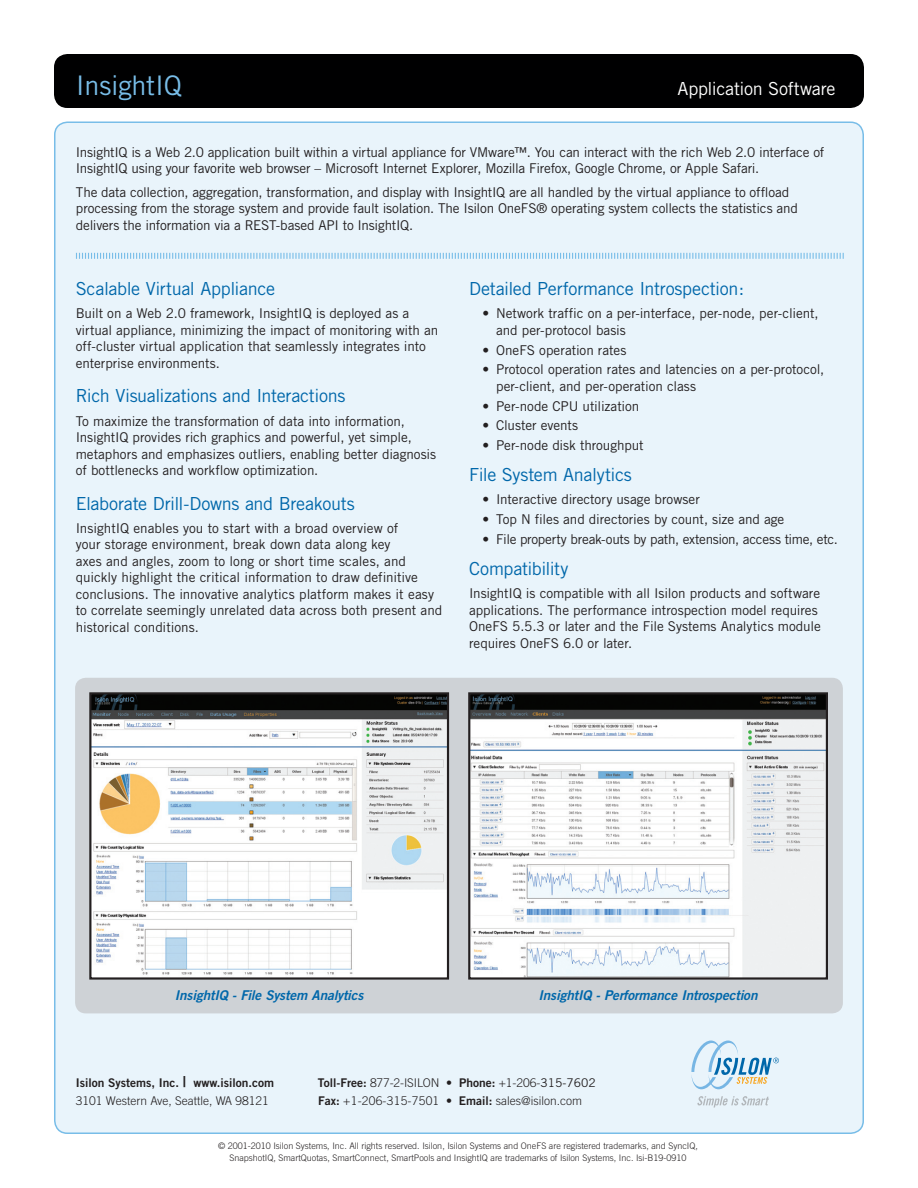
<style>
.page{position:relative;width:918px;height:1188px;background:#fff}
.page>*{position:absolute;margin:0;border:0;box-sizing:border-box;transform-origin:0 0}
.t1{font:27px "Trade Gothic";letter-spacing:-.01em;color:#78bde8}
.t2{font:18px "Trade Gothic";letter-spacing:-.02em;color:#0067aa}
.t3{font:18px "Trade Gothic";letter-spacing:-.015em;color:#fff}
.t4{font:13.5px/16.5px "Trade Gothic";letter-spacing:-.005em;color:#231f20}
.t5{font:italic 13.5px "Trade Gothic Bold Two";letter-spacing:-.01em;color:#0067aa}
.t6{font:300 12px/18px "Trade Gothic";color:#231f20}
.t7{font:12px "Trade Gothic Bold Two";color:#231f20}
.t8{font:300 9px/12px "Trade Gothic";color:#231f20;text-align:center}
.s1{font-size:15px}
.s2{font-family:"Trade Gothic Bold Two";font-weight:400}
.s3{font-weight:400}
</style>
<div class="page">
<div style="left:55px;top:122px;width:808px;height:1011px;background:#e9f4fb;border-radius:13px"></div>
<div style="left:54px;top:54px;width:810px;height:54px;background:#000001;border-radius:14px"></div>
<svg style="left:697px;top:1096px;width:72px;height:12px"></svg>
<svg style="left:691px;top:1041px;width:88px;height:48px"></svg>
<div style="left:75px;top:678px;width:768px;height:335px;background:#ced2d6;border-radius:11px"></div>
<img style="left:92px;top:695px;width:354px;height:282px">
<div style="left:89px;top:692px;width:360px;height:288px;border:2px solid #231f20"></div>
<img style="left:471px;top:695px;width:354px;height:282px">
<div style="left:468px;top:692px;width:360px;height:288px;border:2px solid #231f20"></div>
<svg style="left:76px;top:252px;width:768px;height:7px"></svg>
<h1 class="t1" style="left:76px;top:69px;width:107px">InsightIQ</h1>
<h2 class="t3" style="left:678px;top:77px;width:159px">Application Software</h2>
<p class="t4" style="left:76px;top:144px;width:750px">InsightIQ is a Web 2.0 application built within a virtual appliance for VMware™. You can interact with the rich Web 2.0 interface of<br>InsightIQ using your favorite web browser – Microsoft Internet Explorer, Mozilla Firefox, Google Chrome, or Apple Safari.</p>
<p class="t4" style="left:76px;top:183px;width:723px">The data collection, aggregation, transformation, and display with InsightIQ are all handled by the virtual appliance to offload processing from the storage system and provide fault isolation. The Isilon OneFS® operating system collects the statistics and delivers the information via a REST-based API to InsightIQ.</p>
<h2 class="t2" style="left:76px;top:278px;width:201px">Scalable Virtual Appliance</h2>
<p class="t4" style="left:76px;top:305px;width:364px">Built on a Web 2.0 framework, InsightIQ is deployed as a virtual appliance, minimizing the impact of monitoring with an off-cluster virtual application that seamlessly integrates into enterprise environments.</p>
<h2 class="t2" style="left:76px;top:385px;width:271px">Rich Visualizations and Interactions</h2>
<p class="t4" style="left:76px;top:413px;width:362px">To maximize the transformation of data into information, InsightIQ provides rich graphics and powerful, yet simple, metaphors and emphasizes outliers, enabling better diagnosis of bottlenecks and workflow optimization.</p>
<h2 class="t2" style="left:76px;top:492px;width:280px">Elaborate Drill-Downs and Breakouts</h2>
<p class="t4" style="left:76px;top:520px;width:368px">InsightIQ enables you to start with a broad overview of<br>your storage environment, break down data along key<br>axes and angles, zoom to long or short time scales, and quickly highlight the critical information to draw definitive conclusions. The innovative analytics platform makes it easy to correlate seemingly unrelated data across both present and historical conditions.</p>
<h2 class="t2" style="left:469px;top:278px;width:277px">Detailed Performance Introspection:</h2>
<p class="t4" style="left:496px;top:305px;width:324px;text-indent:-14px">• Network traffic on a per-interface, per-node, per-client, and per-protocol basis</p>
<p class="t4" style="left:483px;top:341px;width:145px">• OneFS operation rates</p>
<p class="t4" style="left:496px;top:361px;width:330px;text-indent:-14px">• Protocol operation rates and latencies on a per-protocol, per-client, and per-operation class</p>
<p class="t4" style="left:483px;top:397px;width:158px">• Per-node CPU utilization</p>
<p class="t4" style="left:483px;top:417px;width:97px">• Cluster events</p>
<p class="t4" style="left:483px;top:437px;width:163px">• Per-node disk throughput</p>
<h2 class="t2" style="left:469px;top:464px;width:164px">File System Analytics</h2>
<p class="t4" style="left:483px;top:491px;width:219px">• Interactive directory usage browser</p>
<p class="t4" style="left:483px;top:511px;width:303px">• Top N files and directories by count, size and age</p>
<p class="t4" style="left:483px;top:531px;width:357px">• File property break-outs by path, extension, access time, etc.</p>
<h2 class="t2" style="left:469px;top:558px;width:101px">Compatibility</h2>
<p class="t4" style="left:469px;top:585px;width:353px">InsightIQ is compatible with all Isilon products and software applications. The performance introspection model requires OneFS 5.5.3 or later and the File Systems Analytics module requires OneFS 6.0 or later.</p>
<p class="t5" style="left:175px;top:987px;width:190px">InsightIQ - File System Analytics</p>
<p class="t5" style="left:539px;top:987px;width:221px">InsightIQ - Performance Introspection</p>
<p class="t7" style="left:76px;top:1076px;width:200px">Isilon Systems, Inc. <span class="s1">|</span> www.isilon.com</p>
<p class="t6" style="left:76px;top:1092px;width:194px">3101 Western Ave, Seattle, WA 98121</p>
<p class="t8" style="left:218px;top:1139px;width:481px">© 2001-2010 Isilon Systems, Inc. All rights reserved. Isilon, Isilon Systems and OneFS are registered trademarks, and SyncIQ,<br>SnapshotIQ, SmartQuotas, SmartConnect, SmartPools and InsightIQ are trademarks of Isilon Systems, Inc. Isi-B19-0910</p>
<p class="t6" style="left:318px;top:1074px;width:279px"><span class="s2">Toll-Free:</span> 877-2-ISILON • <span class="s2">Phone:</span> +1-206-<span class="s3">315-7602<br></span><span class="s2">Fax:</span> +1-206-315-7501 • <span class="s2">Email:</span> sales@isilon.com</p>
</div>
